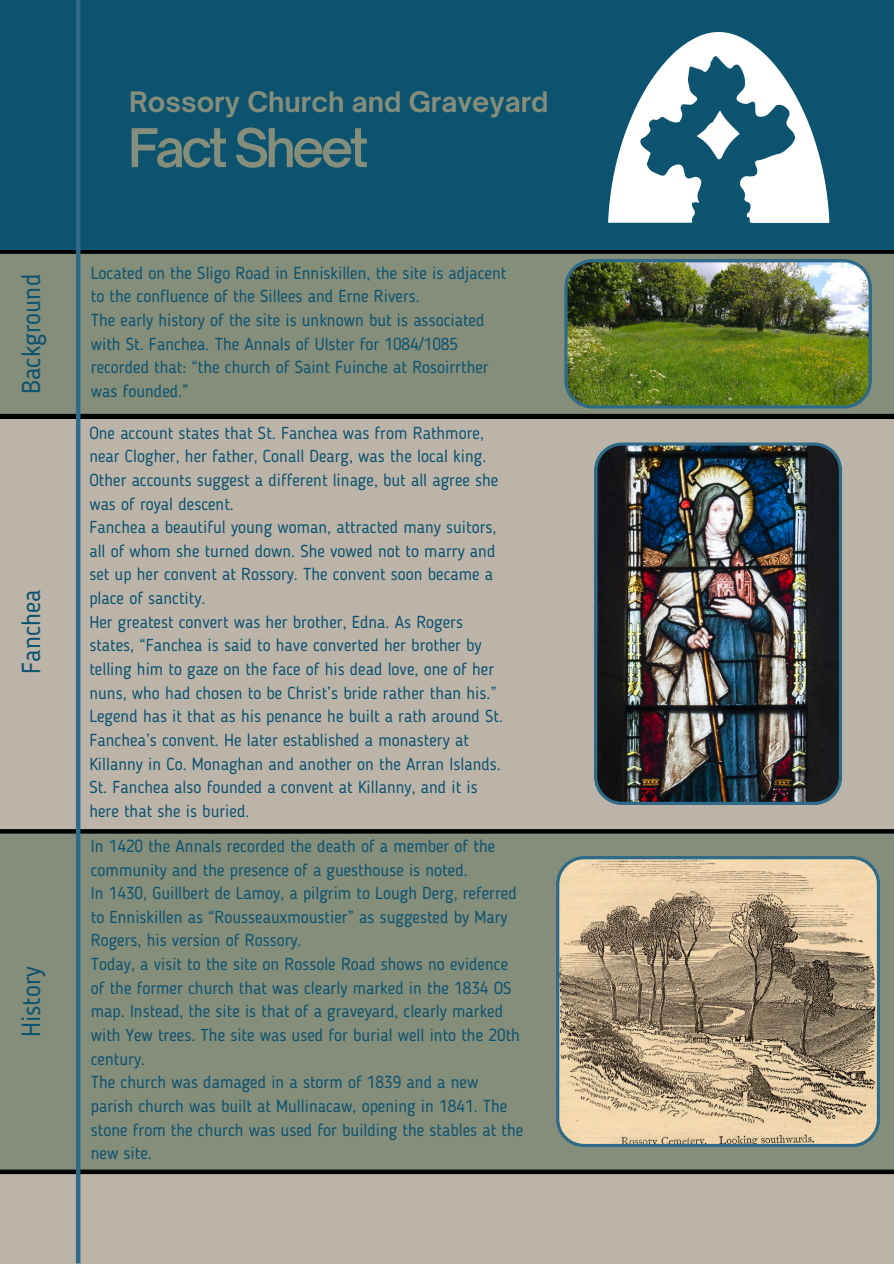
<style>
.page{position:relative;width:894px;height:1264px;background:#fff}
.page>*{position:absolute;margin:0;border:0;box-sizing:border-box;transform-origin:0 0}
.t1{font:600 51px "Open Sauce One";letter-spacing:-.075em;color:#858d7b}
.t2{font:700 27px "Open Sauce One";color:#858d7b}
.t3{font:25.8px "Blogger Sans";color:#0c536f}
.t4{font:17.25px/23.7px "Blogger Sans";color:#0c536f}
</style>
<div class="page">
<div style="left:0;top:0;width:893px;height:1263px;background:#bdb4a9"></div>
<svg style="left:0;top:249px;width:893px;height:169px;background:#7a8272"></svg>
<div style="left:0;top:0;width:893px;height:249px;background:#0c536f"></div>
<div style="left:0;top:829px;width:893px;height:345px;background:#858d7b"></div>
<hr style="left:76px;top:0;width:4px;height:1263px;background:#2f6b88">
<img style="left:608px;top:33px;width:222px;height:190px">
<img style="left:564px;top:259px;width:307px;height:149px">
<svg style="left:555px;top:856px;width:324px;height:291px;background:#b19f82"></svg>
<img style="left:594px;top:442px;width:248px;height:362px">
<p class="t3" style="left:21px;top:394px;width:122px;rotate:-90deg">Background</p>
<p class="t3" style="left:21px;top:674px;width:86px;rotate:-90deg">Fanchea</p>
<p class="t3" style="left:21px;top:1037px;width:73px;rotate:-90deg">History</p>
<p class="t2" style="left:129px;top:84px;width:420px">Rossory Church and Graveyard</p>
<p class="t1" style="left:128px;top:116px;width:242px">Fact Sheet</p>
<p class="t4" style="left:91px;top:262px;width:417px">Located on the Sligo Road in Enniskillen, the site is adjacent to the confluence of the Sillees and Erne Rivers.</p>
<p class="t4" style="left:91px;top:310px;width:399px">The early history of the site is unknown but is associated with St. Fanchea. The Annals of Ulster for 1084/1085 recorded that: “the church of Saint Fuinche at Rosoirrther was founded.”</p>
<p class="t4" style="left:89px;top:422px;width:410px">One account states that St. Fanchea was from Rathmore, near Clogher, her father, Conall Dearg, was the local king.<br>Other accounts suggest a different linage, but all agree she was of royal descent.</p>
<p class="t4" style="left:89px;top:517px;width:408px">Fanchea a beautiful young woman, attracted many suitors, all of whom she turned down. She vowed not to marry and set up her convent at Rossory. The convent soon became a place of sanctity.</p>
<p class="t4" style="left:89px;top:611px;width:409px">Her greatest convert was her brother, Edna. As Rogers states, “Fanchea is said to have converted her brother by telling him to gaze on the face of his dead love, one of her nuns, who had chosen to be Christ’s bride rather than his.”</p>
<p class="t4" style="left:89px;top:706px;width:415px">Legend has it that as his penance he built a rath around St.<br>Fanchea’s convent. He later established a monastery at Killanny in Co. Monaghan and another on the Arran Islands.<br>St. Fanchea also founded a convent at Killanny, and it is here that she is buried.</p>
<p class="t4" style="left:91px;top:835px;width:406px">In 1420 the Annals recorded the death of a member of the community and the presence of a guesthouse is noted.</p>
<h3 class="t4" style="left:91px;top:882px;width:427px">In 1430, Guillbert de Lamoy, a pilgrim to Lough Derg, referred to Enniskillen as “Rousseauxmoustier” as suggested by Mary<br>Rogers, his version of Rossory.</h3>
<h3 class="t4" style="left:91px;top:953px;width:430px">Today, a visit to the site on Rossole Road shows no evidence of the former church that was clearly marked in the 1834 OS map. Instead, the site is that of a graveyard, clearly marked with Yew trees. The site was used for burial well into the 20th century.</h3>
<p class="t4" style="left:91px;top:1071px;width:434px">The church was damaged in a storm of 1839 and a new parish church was built at Mullinacaw, opening in 1841. The stone from the church was used for building the stables at the new site.</p>
</div>
